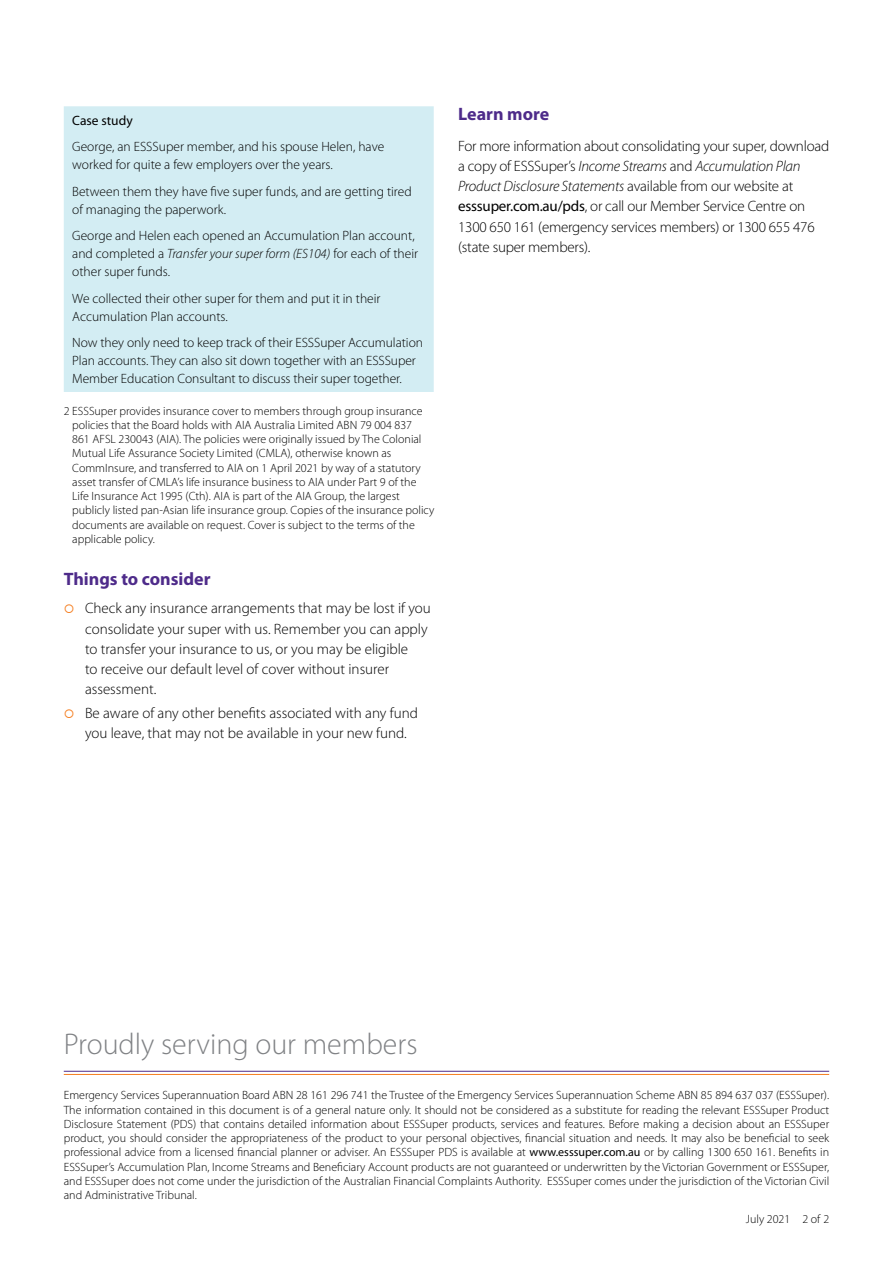
<style>
.page{position:relative;width:893px;height:1263px;background:#fff}
.page>*{position:absolute;margin:0;border:0;box-sizing:border-box;transform-origin:0 0}
.t1{font:300 30px "Myriad Pro";color:#808285}
.t2{font:700 18px "Myriad Pro";color:#4e2b8a}
.t3{font:300 15px/20.2px "Myriad Pro";color:#000}
.t4{font:300 13.5px/18px "Myriad Pro";color:#000}
.t5{font:13.5px "Myriad Pro";color:#000}
.t6{font:300 12px/14.2px "Myriad Pro";color:#000}
.s1{font-style:italic}
.s2{color:#f57e20}
.s3{font-weight:400}
</style>
<div class="page">
<div style="left:64px;top:106px;width:370px;height:286px;background:#d3edf3"></div>
<hr style="left:64px;top:1071px;width:765px;height:1px;background:#4e2b8a">
<hr style="left:64px;top:1074px;width:765px;height:1px;background:#f57e20">
<p class="t5" style="left:72px;top:112px;width:62px">Case study</p>
<p class="t4" style="left:72px;top:138px;width:313px">George, an ESSSuper member, and his spouse Helen, have worked for quite a few employers over the years.</p>
<p class="t4" style="left:72px;top:183px;width:341px">Between them they have five super funds, and are getting tired of managing the paperwork.</p>
<p class="t4" style="left:72px;top:227px;width:347px">George and Helen each opened an Accumulation Plan account, and completed a <span class="s1">Transfer your super form (ES104)</span> for each of their other super funds.</p>
<p class="t4" style="left:72px;top:290px;width:310px">We collected their other super for them and put it in their<br>Accumulation Plan accounts.</p>
<p class="t4" style="left:72px;top:334px;width:352px">Now they only need to keep track of their ESSSuper Accumulation<br>Plan accounts. They can also sit down together with an ESSSuper<br>Member Education Consultant to discuss their super together.</p>
<p class="t6" style="left:72px;top:404px;width:364px;text-indent:-8px">2 ESSSuper provides insurance cover to members through group insurance policies that the Board holds with AIA Australia Limited ABN 79 004 837<br>861 AFSL 230043 (AIA). The policies were originally issued by The Colonial Mutual Life Assurance Society Limited (CMLA), otherwise known as CommInsure, and transferred to AIA on 1 April 2021 by way of a statutory asset transfer of CMLA’s life insurance business to AIA under Part 9 of the Life Insurance Act 1995 (Cth). AIA is part of the AIA Group, the largest publicly listed pan-Asian life insurance group. Copies of the insurance policy documents are available on request. Cover is subject to the terms of the applicable policy.</p>
<h2 class="t2" style="left:64px;top:567px;width:148px">Things to consider</h2>
<p class="t3" style="left:85px;top:598px;width:347px;text-indent:-21px"><span class="s2">○</span> Check any insurance arrangements that may be lost if you consolidate your super with us. Remember you can apply to transfer your insurance to us, or you may be eligible<br>to receive our default level of cover without insurer assessment.</p>
<p class="t3" style="left:85px;top:703px;width:334px;text-indent:-21px"><span class="s2">○</span> Be aware of any other benefits associated with any fund you leave, that may not be available in your new fund.</p>
<h2 class="t2" style="left:458px;top:102px;width:93px">Learn more</h2>
<p class="t3" style="left:458px;top:136px;width:373px">For more information about consolidating your super, download a copy of ESSSuper’s <span class="s1">Income Streams</span> and <span class="s1">Accumulation Plan Product Disclosure Statements</span> available from our website at <span class="s3">esssuper.com.au/pds</span>, or call our Member Service Centre on 1300 650 161 (emergency services members) or 1300 655 476 (state super members).</p>
<h1 class="t1" style="left:64px;top:1027px;width:355px">Proudly serving our members</h1>
<p class="t6" style="left:64px;top:1088px;width:767px;text-align:justify">Emergency Services Superannuation Board ABN 28 161 296 741 the Trustee of the Emergency Services Superannuation Scheme ABN 85 894 637 037 (ESSSuper).<br>The information contained in this document is of a general nature only. It should not be considered as a substitute for reading the relevant ESSSuper Product Disclosure Statement (PDS) that contains detailed information about ESSSuper products, services and features. Before making a decision about an ESSSuper product, you should consider the appropriateness of the product to your personal objectives, financial situation and needs. It may also be beneficial to seek professional advice from a licensed financial planner or adviser. An ESSSuper PDS is available at <span class="s3">www.esssuper.com.au</span> or by calling 1300 650 161. Benefits in ESSSuper’s Accumulation Plan, Income Streams and Beneficiary Account products are not guaranteed or underwritten by the Victorian Government or ESSSuper, and ESSSuper does not come under the jurisdiction of the Australian Financial Complaints Authority. ESSSuper comes under the jurisdiction of the Victorian Civil and Administrative Tribunal.</p>
<p class="t6" style="left:746px;top:1212px;width:85px">July 2021 2 of 2</p>
</div>
